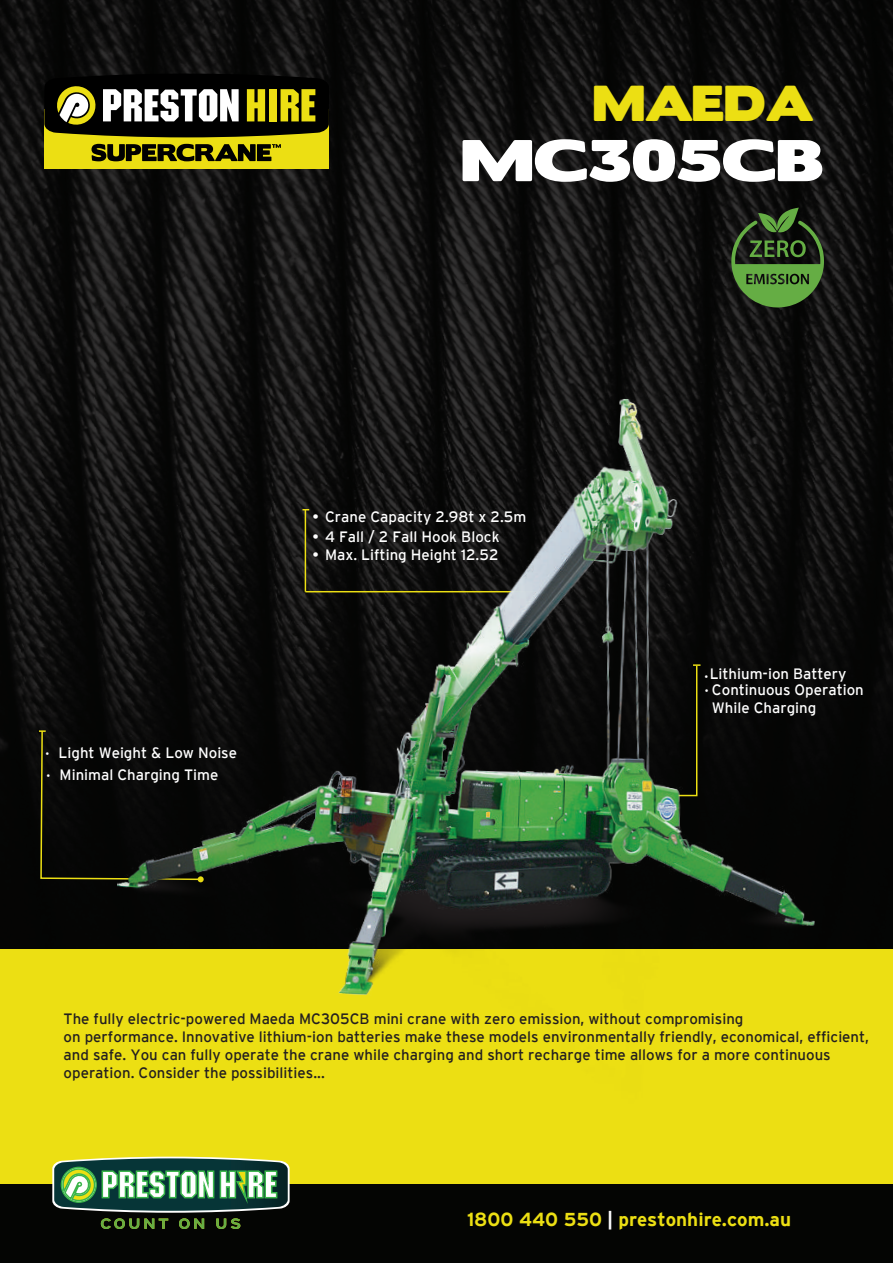
<style>
.page{position:relative;width:893px;height:1263px;background:#fff}
.page>*{position:absolute;margin:0;border:0;box-sizing:border-box;transform-origin:0 0}
.t1{font:52.5px "Boris Black Bloxx";color:#fff;scale:1.2 1}
.t2{font:45px "Boris Black Bloxx";color:#ecdf13}
.t3{font:700 18.9px "Interstate";color:#ecdf13}
.t4{font:15px/18px "Interstate";color:#231f20}
.t5{font:15px/15.8px "Interstate";color:#fff}
.t6{font:300 12px/13.8px "Interstate";color:#fff}
.s1{font-weight:300;font-size:12px}
.s2{color:#fff}
</style>
<div class="page">
<img style="left:0;top:0;width:893px;height:949px">
<div style="left:0;top:950px;width:893px;height:237px;background:#ecdf13"></div>
<div style="left:39px;top:730px;width:72px;height:152px;background:#050605"></div>
<img style="left:111px;top:385px;width:719px;height:610px">
<div style="left:0;top:1185px;width:893px;height:78px;background:#040503"></div>
<svg style="left:52px;top:1157px;width:238px;height:72px"></svg>
<div style="left:44px;top:110px;width:285px;height:59px;background:#ecdf13"></div>
<svg style="left:44px;top:74px;width:285px;height:63px"></svg>
<svg style="left:92px;top:144px;width:189px;height:17px"></svg>
<svg style="left:731px;top:208px;width:93px;height:99px;background:#375628"></svg>
<h2 class="t2" style="left:593px;top:70px;width:221px">MAEDA</h2>
<h1 class="t1" style="left:461px;top:121px;width:304px">MC305CB</h1>
<p class="t6" style="left:45px;top:747px;width:6px">•</p>
<p class="t5" style="left:59px;top:745px;width:180px">Light Weight &amp; Low Noise</p>
<p class="t5" style="left:46px;top:767px;width:174px"><span class="s1">•</span> Minimal Charging Time</p>
<p class="t5" style="left:312px;top:509px;width:215px">• Crane Capacity 2.98t x 2.5m</p>
<p class="t5" style="left:312px;top:529px;width:189px">• 4 Fall / 2 Fall Hook Block</p>
<p class="t5" style="left:312px;top:547px;width:188px">• Max. Lifting Height 12.52</p>
<p class="t5" style="left:710px;top:666px;width:156px">Lithium-ion Battery<br>Continuous Operation</p>
<p class="t5" style="left:712px;top:699px;width:106px">While Charging</p>
<p class="t6" style="left:704px;top:670px;width:7px">• •</p>
<p class="t4" style="left:64px;top:1009px;width:807px">The fully electric-powered Maeda MC305CB mini crane with zero emission, without compromising<br>on performance. Innovative lithium-ion batteries make these models environmentally friendly, economical, efficient, and safe. You can fully operate the crane while charging and short recharge time allows for a more continuous operation. Consider the possibilities...</p>
<p class="t3" style="left:467px;top:1209px;width:326px">1800 440 550 <span class="s2">|</span> prestonhire.com.au</p>
</div>
